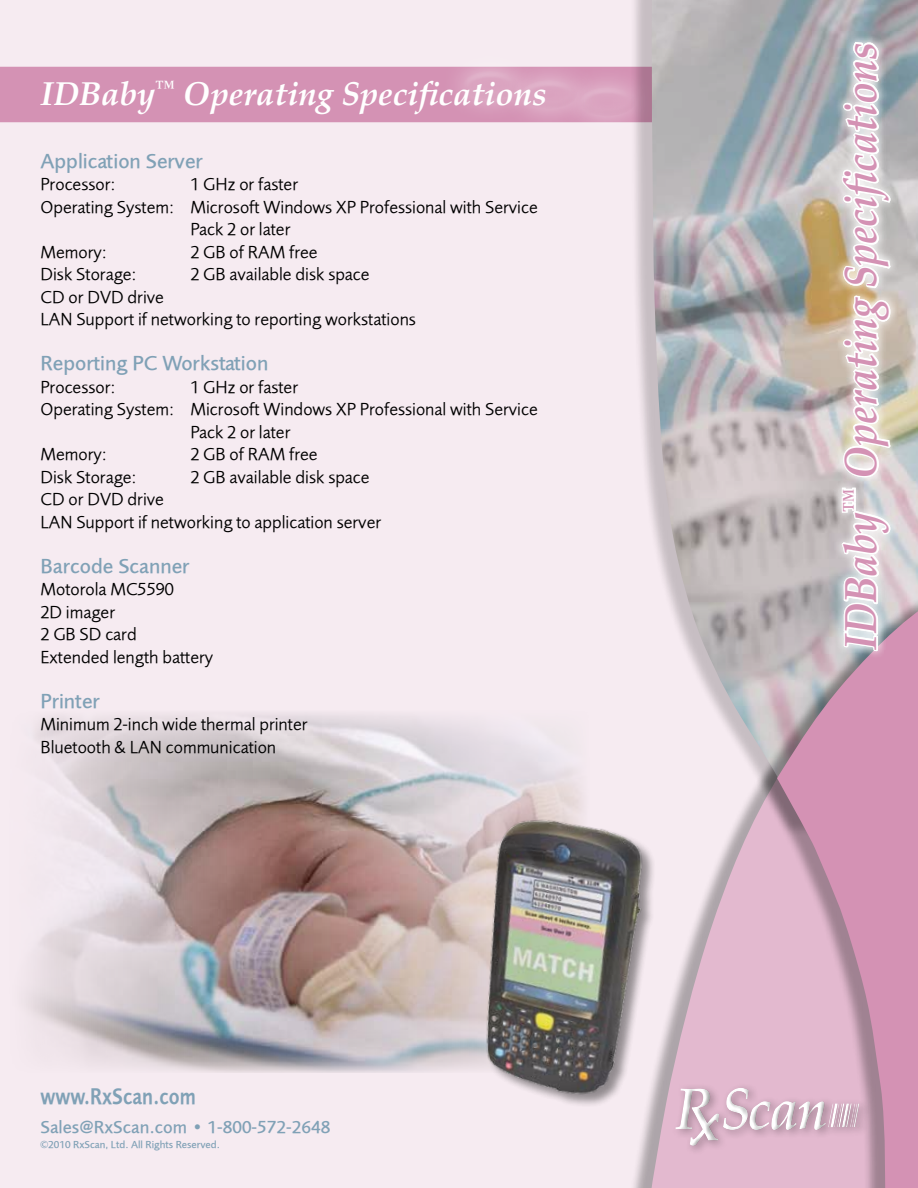
<style>
.page{position:relative;width:918px;height:1188px;background:#f6ebf1}
.page>*{position:absolute;margin:0;border:0;box-sizing:border-box;transform-origin:0 0}
.t1{font:italic 700 45px "Palatino Linotype";color:#d492b4;scale:.88 1}
.t2{font:italic 700 33px "Palatino Linotype";color:#fff}
.t3{font:23.4px "Foundry Sans Demi";color:#80a1b6;scale:.83 1}
.t4{font:500 21px "Foundry Sans";color:#80a1b6}
.t5{font:18px/22.5px "Foundry Sans Normal";color:#000}
.t6{font:500 18px "Foundry Sans";color:#80a1b6}
.t7{font:500 10.5px "Foundry Sans";color:#80a1b6}
</style>
<div class="page">
<div style="left:0;top:67px;width:436px;height:55px;background:#d492b4"></div>
<div style="left:553px;top:61px;width:103px;height:77px;background:#fff;opacity:.5"></div>
<div style="left:578px;top:86px;width:59px;height:19px;background:#deaec7"></div>
<div style="left:578px;top:93px;width:59px;height:25px;background:#daa4c0"></div>
<div style="left:495px;top:53px;width:103px;height:78px;background:#fff;opacity:.5"></div>
<div style="left:520px;top:79px;width:58px;height:19px;background:#deadc6"></div>
<div style="left:520px;top:86px;width:58px;height:25px;background:#dba5c1"></div>
<div style="left:436px;top:44px;width:103px;height:78px;background:#fff;opacity:.5"></div>
<div style="left:461px;top:69px;width:59px;height:19px;background:#dca8c3"></div>
<div style="left:461px;top:76px;width:59px;height:26px;background:#dba5c0"></div>
<div style="left:629px;top:0;width:289px;height:837px;background:#000;opacity:.3"></div>
<img style="left:652px;top:0;width:266px;height:599px">
<svg style="left:651px;top:599px;width:267px;height:589px;background:#d6b1c4"></svg>
<div style="left:832px;top:34px;width:68px;height:627px;background:#fff;opacity:.75"></div>
<svg style="left:828px;top:486px;width:65px;height:264px;background:#d5bfcc"></svg>
<svg style="left:840px;top:40px;width:53px;height:439px"></svg>
<img style="left:26px;top:714px;width:553px;height:359px">
<img style="left:435px;top:789px;width:260px;height:332px">
<h2 class="t2" style="left:40px;top:70px;width:508px">IDBaby<sup>™</sup> Operating Specifications</h2>
<p class="t4" style="left:40px;top:148px;width:164px">Application Server</p>
<p class="t5" style="left:40px;top:173px;width:77px">Processor:</p>
<p class="t5" style="left:190px;top:173px;width:109px">1 GHz or faster</p>
<p class="t5" style="left:40px;top:195px;width:499px">Operating System: Microsoft Windows XP Professional with Service</p>
<p class="t5" style="left:190px;top:218px;width:102px">Pack 2 or later</p>
<p class="t5" style="left:40px;top:240px;width:68px">Memory:</p>
<p class="t5" style="left:190px;top:240px;width:129px">2 GB of RAM free</p>
<p class="t5" style="left:40px;top:263px;width:98px">Disk Storage:</p>
<p class="t5" style="left:190px;top:263px;width:181px">2 GB available disk space</p>
<p class="t5" style="left:40px;top:285px;width:377px">CD or DVD drive<br>LAN Support if networking to reporting workstations</p>
<p class="t4" style="left:40px;top:351px;width:229px">Reporting PC Workstation</p>
<p class="t5" style="left:40px;top:375px;width:77px">Processor:</p>
<p class="t5" style="left:190px;top:375px;width:109px">1 GHz or faster</p>
<p class="t5" style="left:40px;top:398px;width:499px">Operating System: Microsoft Windows XP Professional with Service</p>
<p class="t5" style="left:190px;top:420px;width:102px">Pack 2 or later</p>
<p class="t5" style="left:40px;top:443px;width:68px">Memory:</p>
<p class="t5" style="left:190px;top:443px;width:129px">2 GB of RAM free</p>
<p class="t5" style="left:40px;top:465px;width:98px">Disk Storage:</p>
<p class="t5" style="left:190px;top:465px;width:181px">2 GB available disk space</p>
<p class="t5" style="left:40px;top:488px;width:342px">CD or DVD drive<br>LAN Support if networking to application server</p>
<p class="t4" style="left:40px;top:553px;width:151px">Barcode Scanner</p>
<p class="t5" style="left:40px;top:578px;width:174px">Motorola MC5590<br>2D imager<br>2 GB SD card<br>Extended length battery</p>
<p class="t4" style="left:40px;top:688px;width:61px">Printer</p>
<p class="t5" style="left:40px;top:713px;width:269px">Minimum 2-inch wide thermal printer<br>Bluetooth &amp; LAN communication</p>
<p class="t3" style="left:41px;top:1083px;width:189px">www.RxScan.com</p>
<p class="t6" style="left:41px;top:1116px;width:291px">Sales@RxScan.com • 1-800-572-2648</p>
<p class="t7" style="left:41px;top:1138px;width:181px">©2010 RxScan, Ltd. All Rights Reserved.</p>
<h1 class="t1" style="left:829px;top:650px;width:692px;rotate:-90deg">IDBaby<sup>™</sup> Operating Specifications</h1>
</div>
